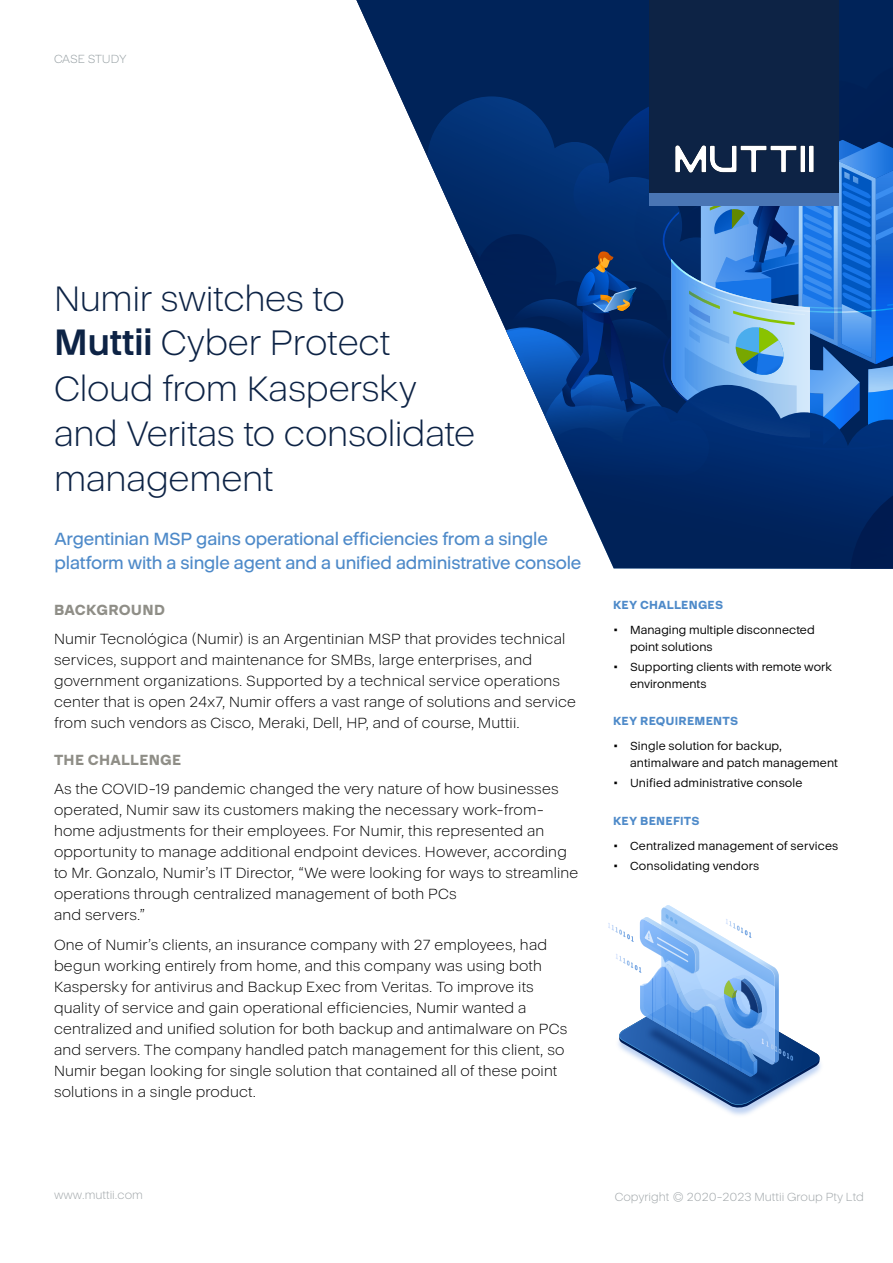
<style>
.page{position:relative;width:893px;height:1263px;background:#fff}
.page>*{position:absolute;margin:0;border:0;box-sizing:border-box;transform-origin:0 0}
.t1{font:300 36px/45.2px "Acronis Cyber";letter-spacing:-.01em;color:#0d2345}
.t2{font:500 18px/24px "Acronis Cyber";letter-spacing:-.01em;color:#4e8ac9}
.t3{font:300 15px/21px "Acronis Cyber";letter-spacing:.01em;color:#000}
.t4{font:800 15px "Acronis Cyber";letter-spacing:.02em;color:#8f8e87}
.t5{font:12px/16.5px "Acronis Cyber";letter-spacing:.01em;color:#000}
.t6{font:300 12px "Acronis Cyber";color:#a0a6a9}
.t7{font:800 12px "Acronis Cyber";letter-spacing:.02em;color:#4e8ac9}
.t8{font:300 12px "Acronis Cyber";letter-spacing:-.01em;color:#97a0a4}
.s1{font-weight:700;font-size:37.5px}
</style>
<div class="page">
<svg style="left:356px;top:0;width:537px;height:156px;fill:#002359"></svg>
<div style="left:634px;top:67px;width:259px;height:33px;background:#002257"></div>
<svg style="left:427px;top:96px;width:223px;height:144px;background:#24497f"></svg>
<svg style="left:465px;top:234px;width:41px;height:97px"></svg>
<svg style="left:506px;top:100px;width:387px;height:339px;background:#2a5fa2"></svg>
<svg style="left:555px;top:385px;width:338px;height:184px;background:#18407d"></svg>
<svg style="left:850px;top:495px;width:43px;height:74px;background:#001f57"></svg>
<svg style="left:608px;top:905px;width:213px;height:203px"></svg>
<div style="left:650px;top:0;width:189px;height:193px;background:#0d2345"></div>
<div style="left:650px;top:193px;width:189px;height:13px;background:#4975b4"></div>
<img style="left:675px;top:145px;width:139px;height:28px">
<p class="t8" style="left:54px;top:52px;width:74px">CASE STUDY</p>
<h1 class="t1" style="left:54px;top:276px;width:423px">Numir switches to<br><span class="s1">Muttii</span> Cyber Protect<br>Cloud from Kaspersky and Veritas to consolidate management</h1>
<p class="t2" style="left:55px;top:527px;width:528px">Argentinian MSP gains operational efficiencies from a single platform with a single agent and a unified administrative console</p>
<p class="t4" style="left:54px;top:600px;width:113px">BACKGROUND</p>
<p class="t3" style="left:54px;top:629px;width:523px">Numir Tecnológica (Numir) is an Argentinian MSP that provides technical services, support and maintenance for SMBs, large enterprises, and government organizations. Supported by a technical service operations center that is open 24x7, Numir offers a vast range of solutions and service from such vendors as Cisco, Meraki, Dell, HP, and of course, Muttii.</p>
<p class="t4" style="left:54px;top:750px;width:129px">THE CHALLENGE</p>
<p class="t3" style="left:54px;top:779px;width:526px">As the COVID-19 pandemic changed the very nature of how businesses operated, Numir saw its customers making the necessary work-from&shy;home adjustments for their employees. For Numir, this represented an opportunity to manage additional endpoint devices. However, according to Mr. Gonzalo, Numir’s IT Director, “We were looking for ways to streamline operations through centralized management of both PCs<br>and servers.”</p>
<p class="t3" style="left:54px;top:934px;width:515px">One of Numir’s clients, an insurance company with 27 employees, had begun working entirely from home, and this company was using both Kaspersky for antivirus and Backup Exec from Veritas. To improve its quality of service and gain operational efficiencies, Numir wanted a centralized and unified solution for both backup and antimalware on PCs and servers. The company handled patch management for this client, so Numir began looking for single solution that contained all of these point solutions in a single product.</p>
<p class="t7" style="left:613px;top:598px;width:112px">KEY CHALLENGES</p>
<p class="t5" style="left:630px;top:622px;width:186px;text-indent:-17px">• Managing multiple disconnected point solutions</p>
<p class="t5" style="left:630px;top:659px;width:203px;text-indent:-17px">• Supporting clients with remote work environments</p>
<p class="t7" style="left:613px;top:714px;width:127px">KEY REQUIREMENTS</p>
<p class="t5" style="left:630px;top:738px;width:209px;text-indent:-17px">• Single solution for backup, antimalware and patch management</p>
<p class="t5" style="left:613px;top:775px;width:191px">• Unified administrative console</p>
<p class="t7" style="left:613px;top:813px;width:88px">KEY BENEFITS</p>
<p class="t5" style="left:613px;top:837px;width:227px">• Centralized management of services</p>
<p class="t5" style="left:613px;top:858px;width:148px">• Consolidating vendors</p>
<p class="t6" style="left:54px;top:1188px;width:90px">www.muttii.com</p>
<p class="t6" style="left:615px;top:1189px;width:251px">Copyright © 2020-2023 Muttii Group Pty Ltd</p>
</div>
